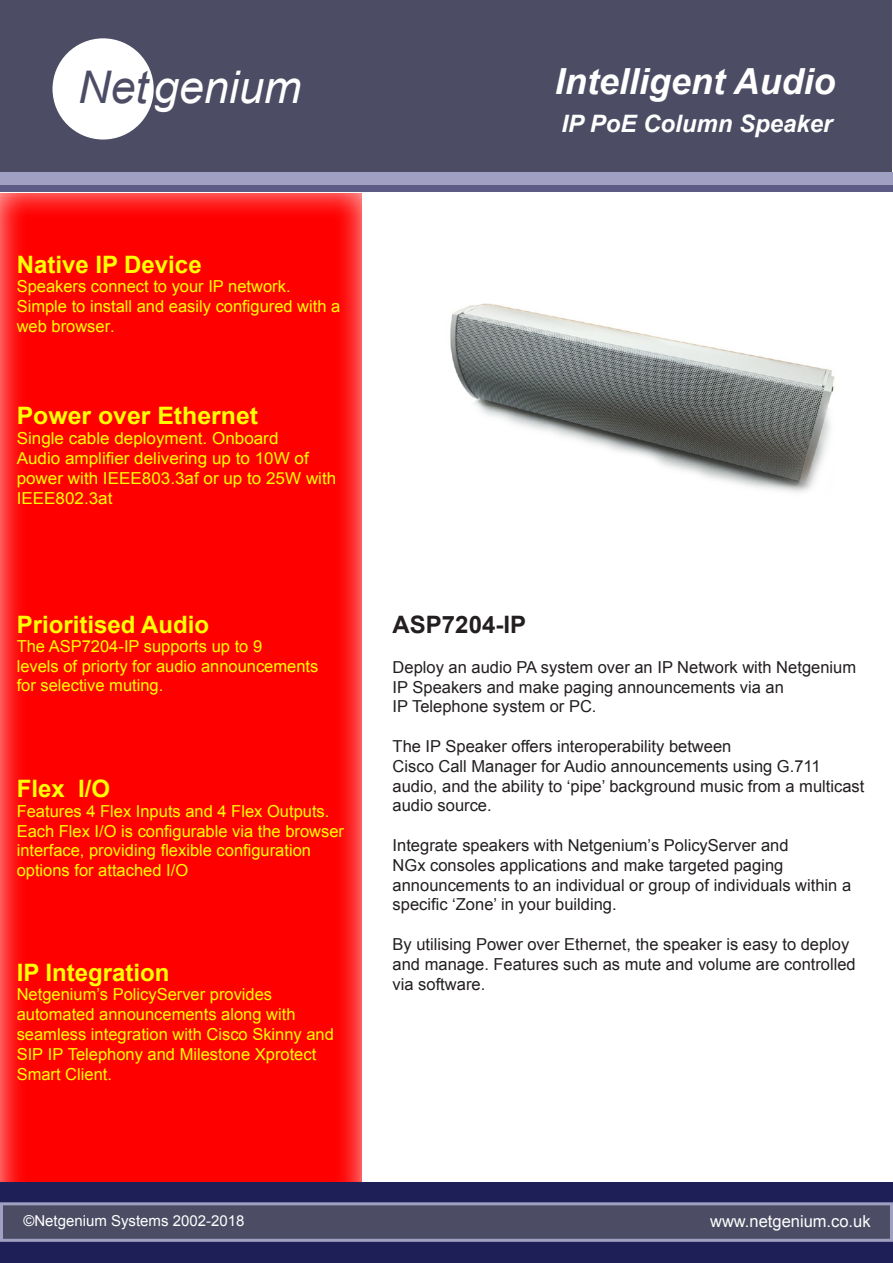
<style>
.page{position:relative;width:893px;height:1263px;background:#fff}
.page>*{position:absolute;margin:0;border:0;box-sizing:border-box;transform-origin:0 0}
.t1{font:italic 45px "Arial";color:#fff}
.t2{font:italic 700 36px "Arial";color:#fff}
.t3{font:700 24px "Arial";color:#ff0}
.t4{font:italic 700 24px "Arial";color:#fff}
.t5{font:700 24px "Arial";color:#231f20}
.t6{font:16.5px/19.8px "Arial";color:#231f20}
.t7{font:16.5px/19.8px "Arial";color:#ff0}
.t8{font:16.5px "Arial";color:#fff}
.t9{font:15px "Arial";color:#fff}
.s1{color:#4c4d64}
.s2{font-style:inherit}
</style>
<div class="page">
<svg style="left:0;top:193px;width:362px;height:989px;background:#ff0606"></svg>
<div style="left:1px;top:1px;width:891px;height:191px;background:#4c4d64"></div>
<div style="left:0;top:179px;width:893px;height:13px;background:#5b5c85"></div>
<div style="left:0;top:172px;width:893px;height:13px;background:#a0a1c2"></div>
<img style="left:450px;top:303px;width:385px;height:189px">
<div style="left:53px;top:38px;width:101px;height:102px;background:#fff;border-radius:50%"></div>
<div style="left:0;top:1182px;width:893px;height:81px;background:#1e1f56"></div>
<div style="left:2px;top:1204px;width:889px;height:36px;background:#4c4d64"></div>
<div style="left:0;top:1202px;width:893px;height:40px;border:3px solid #a0a1c2"></div>
<h1 class="t1" style="left:78px;top:70px;width:225px"><span class="s1">Net</span>genium</h1>
<h3 class="t3" style="left:17px;top:255px;width:186px">Native IP Device</h3>
<p class="t7" style="left:17px;top:278px;width:325px">Speakers connect to your IP network.<br>Simple to install and easily configured with a <span class="s2">w</span>eb browser<span class="s2">.</span></p>
<h3 class="t3" style="left:17px;top:407px;width:243px">Power over Ethernet</h3>
<p class="t7" style="left:17px;top:430px;width:321px">Single cable deployment. Onboard<br>Audio amplifier delivering up to <span class="s2">10</span>W of power with IEEE803.3a<span class="s2">f</span> or up to <span class="s2">25</span>W with<br>IEEE802.3a<span class="s2">t</span></p>
<h3 class="t3" style="left:17px;top:615px;width:194px">Prioritised Audio</h3>
<p class="t7" style="left:17px;top:637px;width:303px">The ASP7204-IP supports up to 9<br>levels of priorty for audio announcements for selective muting.</p>
<h3 class="t3" style="left:17px;top:779px;width:95px">Flex I/O</h3>
<p class="t7" style="left:17px;top:802px;width:329px">Features 4 Flex Inputs and 4 Flex <span class="s2">Ou</span>tputs.<br>Each Flex I/O is configurable via the browser interface, providing flexible configuration options for attached I/O</p>
<h3 class="t3" style="left:17px;top:963px;width:154px">IP Integration</h3>
<p class="t7" style="left:17px;top:986px;width:319px">Netgenium’s PolicyServer provides automated announcements along with seamless integration with Cisco <span class="s2">Skinny and SIP</span> IP Telephony and Milestone Xprotect Smart Client.</p>
<h2 class="t2" style="left:555px;top:68px;width:282px">Intelligent Audio</h2>
<h3 class="t4" style="left:561px;top:115px;width:273px">IP <span class="s2">PoE</span> Column Speaker</h3>
<h3 class="t5" style="left:393px;top:616px;width:135px">ASP7204-IP</h3>
<p class="t6" style="left:393px;top:658px;width:465px">Deploy an audio PA system over an IP Network with Netgenium<br>IP Speakers and make paging announcements via an<br>IP Telephone system or PC.</p>
<p class="t6" style="left:393px;top:738px;width:473px">The IP Speaker offers interoperability between<br>Cisco Call Manager for Audio announcements using G.711 audio, and the ability to ‘pipe’ background music from a multicast audio source.</p>
<p class="t6" style="left:393px;top:837px;width:460px">Integrate speakers with Netgenium’s PolicyServer and<br>NGx consoles applications and make targeted paging announcements to an individual or group of individuals within a specific ‘Zone’ in your building.</p>
<p class="t6" style="left:393px;top:936px;width:465px">By utilising Power over Ethernet, the speaker is easy to deploy and manage. Features such as mute and volume are controlled via software.</p>
<p class="t9" style="left:23px;top:1211px;width:223px">©Netgenium Systems 2002-2018</p>
<p class="t8" style="left:710px;top:1214px;width:162px">www.netgenium.co.uk</p>
</div>
